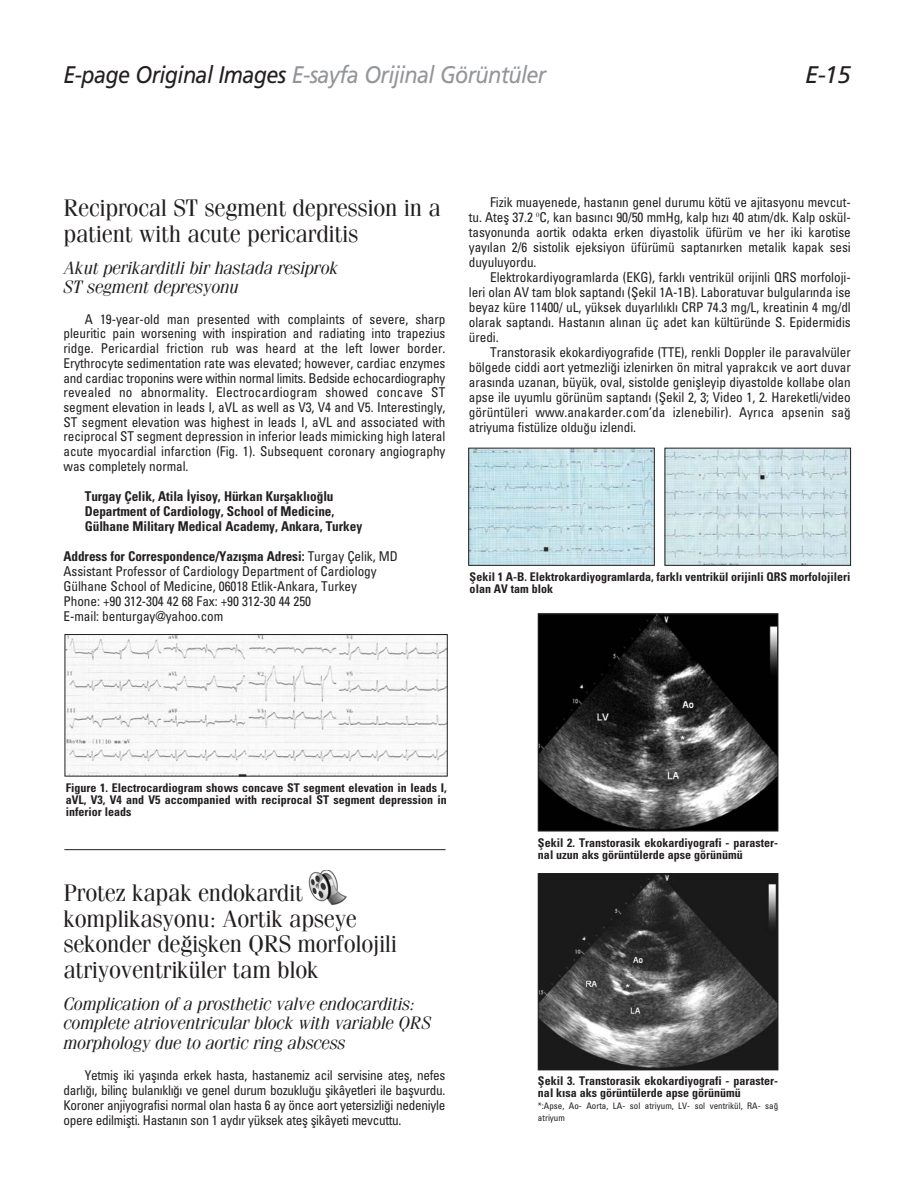
<style>
.page{position:relative;width:915px;height:1191px;background:#fff}
.page>*{position:absolute;margin:0;border:0;box-sizing:border-box;transform-origin:0 0}
.t1{font:24px/25.5px "Fenice";letter-spacing:-.01em;color:#231f20}
.t2{font:italic 24px "Frutiger";letter-spacing:-.03em;color:#939598;scale:.9 1}
.t3{font:italic 24px "Frutiger";color:#231f20}
.t4{font:italic 18px/19.5px "Fenice";letter-spacing:-.01em;color:#231f20}
.t5{font:condensed 13.5px/15px "Univers";letter-spacing:-.005em;color:#231f20;text-align:justify}
.t6{font:700 condensed 13.5px/15px "Univers";letter-spacing:-.005em;color:#231f20}
.t7{font:700 condensed 12px/12px "Univers";color:#231f20}
.t8{font:condensed 9px/12px "Univers";color:#231f20}
.s1{color:#231f20}
.s2{font-weight:700}
</style>
<div class="page">
<img style="left:67px;top:636px;width:378px;height:138px">
<div style="left:65px;top:634px;width:382px;height:142px;border:1px solid #231f20"></div>
<img style="left:540px;top:615px;width:235px;height:214px">
<div style="left:538px;top:613px;width:239px;height:218px;border:1px solid #231f20"></div>
<img style="left:540px;top:875px;width:235px;height:193px">
<div style="left:538px;top:873px;width:239px;height:197px;border:1px solid #231f20"></div>
<img style="left:470px;top:450px;width:182px;height:113px">
<img style="left:666px;top:450px;width:182px;height:113px">
<img style="left:308px;top:870px;width:39px;height:34px">
<hr style="left:64px;top:849px;width:381px;height:1px;background:#231f20">
<h1 class="t2" style="left:63px;top:65px;width:538px"><span class="s1">E-page Original Images</span> E-sayfa Orijinal Görüntüler</h1>
<h1 class="t3" style="left:804px;top:65px;width:47px">E-15</h1>
<h1 class="t1" style="left:63px;top:197px;width:378px">Reciprocal ST segment depression in a patient with acute pericarditis</h1>
<h2 class="t4" style="left:63px;top:259px;width:276px">Akut perikarditli bir hastada resiprok<br>ST segment depresyonu</h2>
<p class="t5" style="left:63px;top:313px;width:383px;text-indent:21px">A 19-year-old man presented with complaints of severe, sharp pleuritic pain worsening with inspiration and radiating into trapezius ridge. Pericardial friction rub was heard at the left lower border.<br>Erythrocyte sedimentation rate was elevated; however, cardiac enzymes and cardiac troponins were within normal limits. Bedside echocardiography revealed no abnormality. Electrocardiogram showed concave ST segment elevation in leads I, aVL as well as V3, V4 and V5. Interestingly, ST segment elevation was highest in leads I, aVL and associated with reciprocal ST segment depression in inferior leads mimicking high lateral acute myocardial infarction (Fig. 1). Subsequent coronary angiography was completely normal.</p>
<p class="t6" style="left:85px;top:490px;width:279px">Turgay Çelik, Atila ‹yisoy, Hürkan Kurflakl›o¤lu<br>Department of Cardiology, School of Medicine,<br>Gülhane Military Medical Academy, Ankara, Turkey</p>
<p class="t5" style="left:63px;top:550px;width:336px;text-align:left"><span class="s2">Address for Correspondence/Yaz›flma Adresi:</span> Turgay Çelik, MD Assistant Professor of Cardiology Department of Cardiology Gülhane School of Medicine, 06018 Etlik-Ankara, Turkey<br>Phone: +90 312-304 42 68 Fax: +90 312-30 44 250<br>E-mail: benturgay@yahoo.com</p>
<p class="t5" style="left:468px;top:195px;width:383px;text-indent:21px">Fizik muayenede, hastan›n genel durumu kötü ve ajitasyonu mevcut&shy;tu. Atefl 37.2 C, kan bas›nc› 90/50 mmHg, kalp h›z› 40 at›m/dk. Kalp oskül&shy;tasyonunda aortik odakta erken diyastolik üfürüm ve her iki karotise yay›lan 2/6 sistolik ejeksiyon üfürümü saptan›rken metalik kapak sesi duyuluyordu.</p>
<p class="t5" style="left:468px;top:270px;width:383px;text-indent:21px">Elektrokardiyogramlarda (EKG), farkl› ventrikül orijinli QRS morfoloji&shy;leri olan AV tam blok saptand› (fiekil 1A-1B). Laboratuvar bulgular›nda ise beyaz küre 11400/ uL, yüksek duyarl›l›kl› CRP 74.3 mg/L, kreatinin 4 mg/dl olarak saptand›. Hastan›n al›nan üç adet kan kültüründe S. Epidermidis üredi.</p>
<p class="t5" style="left:468px;top:345px;width:383px;text-indent:21px">Transtorasik ekokardiyografide (TTE), renkli Doppler ile paravalvüler bölgede ciddi aort yetmezli¤i izlenirken ön mitral yaprakc›k ve aort duvar aras›nda uzanan, büyük, oval, sistolde geniflleyip diyastolde kollabe olan apse ile uyumlu görünüm saptand› (fiekil 2, 3; Video 1, 2. Hareketli/video görüntüleri www.anakarder.com’da izlenebilir). Ayr›ca apsenin sa¤ atriyuma fistülize oldu¤u izlendi.</p>
<p class="t7" style="left:469px;top:572px;width:382px">fiekil 1 A-B. Elektrokardiyogramlarda, farkl› ventrikül orijinli QRS morfolojileri olan AV tam blok</p>
<p class="t7" style="left:66px;top:783px;width:382px;text-align:justify">Figure 1. Electrocardiogram shows concave ST segment elevation in leads I, aVL, V3, V4 and V5 accompanied with reciprocal ST segment depression in inferior leads</p>
<h1 class="t1" style="left:63px;top:882px;width:335px">Protez kapak endokardit komplikasyonu: Aortik apseye sekonder de¤iflken QRS morfolojili atriyoventriküler tam blok</h1>
<h2 class="t4" style="left:63px;top:995px;width:369px">Complication of a prosthetic valve endocarditis: complete atrioventricular block with variable QRS morphology due to aortic ring abscess</h2>
<p class="t5" style="left:63px;top:1068px;width:383px;text-indent:21px">Yetmifl iki yafl›nda erkek hasta, hastanemiz acil servisine atefl, nefes darl›¤›, bilinç bulan›kl›¤› ve genel durum bozuklu¤u flikâyetleri ile baflvurdu.<br>Koroner anjiyografisi normal olan hasta 6 ay önce aort yetersizli¤i nedeniyle opere edilmiflti. Hastan›n son 1 ayd›r yüksek atefl flikâyeti mevcuttu.</p>
<p class="t7" style="left:538px;top:838px;width:241px">fiekil 2. Transtorasik ekokardiyografi - paraster&shy;nal uzun aks görüntülerde apse görünümü</p>
<p class="t7" style="left:538px;top:1076px;width:241px">fiekil 3. Transtorasik ekokardiyografi - paraster&shy;nal k›sa aks görüntülerde apse görünümü</p>
<p class="t8" style="left:538px;top:1100px;width:241px">*:Apse, Ao- Aorta, LA- sol atriyum, LV- sol ventrikül, RA- sa¤ atriyum</p>
</div>
